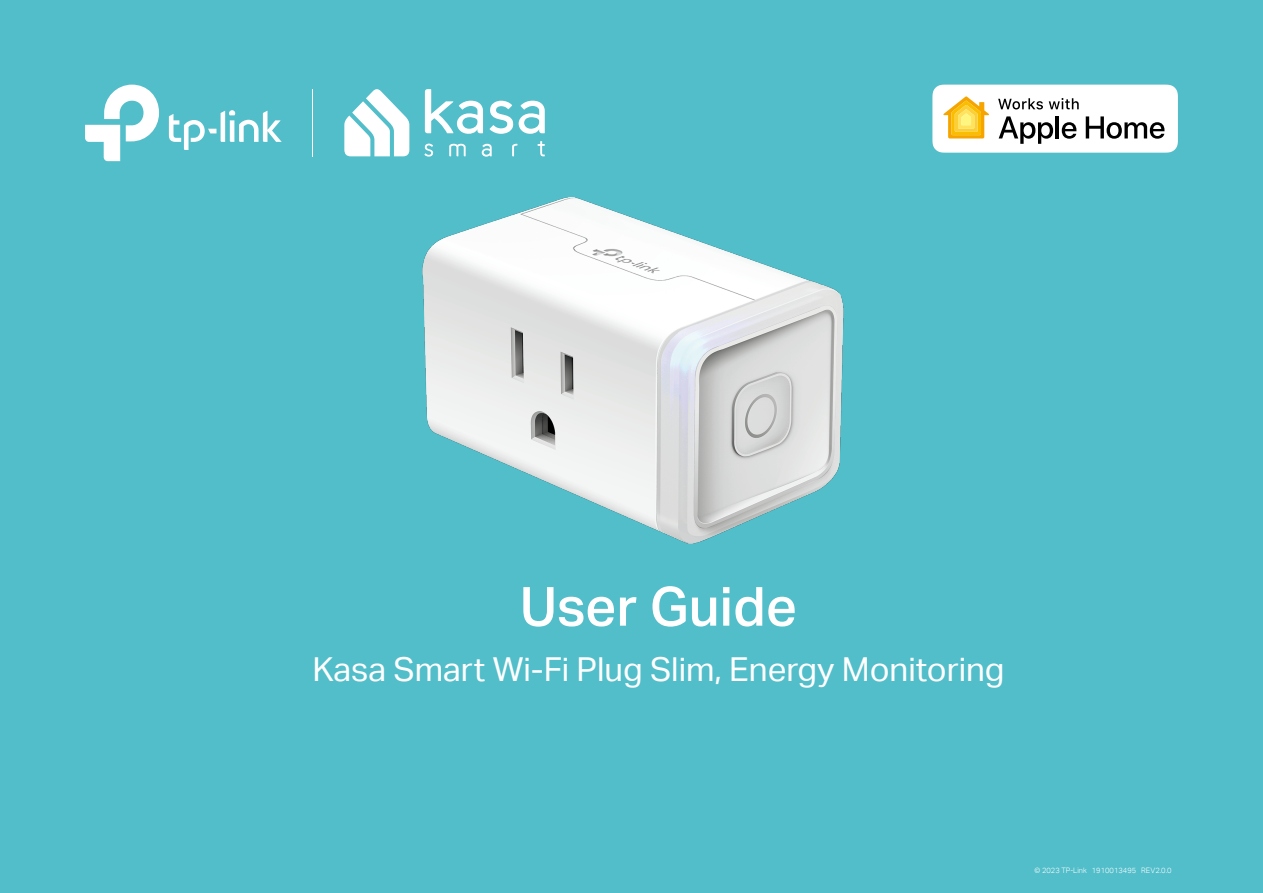
<style>
.page{position:relative;width:1263px;height:893px;background:#51beca}
.page>*{position:absolute;margin:0;border:0;box-sizing:border-box;transform-origin:0 0}
.t1{font:54px "TP Link Aktiv Medium";color:#fff}
.t2{font:33px "TP Link Aktiv Regular";color:#fff}
.t3{font:7.5px "TP Link Aktiv Light";color:#fff}
</style>
<div class="page">
<img style="left:412px;top:198px;width:443px;height:372px">
<hr style="left:312px;top:89px;width:1px;height:67px;background:#fff">
<svg style="left:512px;top:144px;width:5px;height:12px"></svg>
<svg style="left:538px;top:141px;width:7px;height:15px"></svg>
<svg style="left:424px;top:144px;width:9px;height:13px"></svg>
<svg style="left:449px;top:144px;width:17px;height:12px"></svg>
<svg style="left:482px;top:144px;width:10px;height:13px"></svg>
<svg style="left:489px;top:101px;width:56px;height:33px"></svg>
<svg style="left:425px;top:89px;width:58px;height:45px"></svg>
<svg style="left:344px;top:88px;width:65px;height:68px"></svg>
<svg style="left:169px;top:110px;width:113px;height:40px"></svg>
<svg style="left:85px;top:85px;width:74px;height:76px"></svg>
<svg style="left:932px;top:85px;width:246px;height:68px"></svg>
<h1 class="t1" style="left:520px;top:575px;width:279px">User Guide</h1>
<p class="t2" style="left:312px;top:650px;width:694px">Kasa Smart Wi-Fi Plug Slim, Energy Monitoring</p>
<p class="t3" style="left:1035px;top:866px;width:138px">© 2023 TP-Link 1910013495 REV2.0.0</p>
</div>
